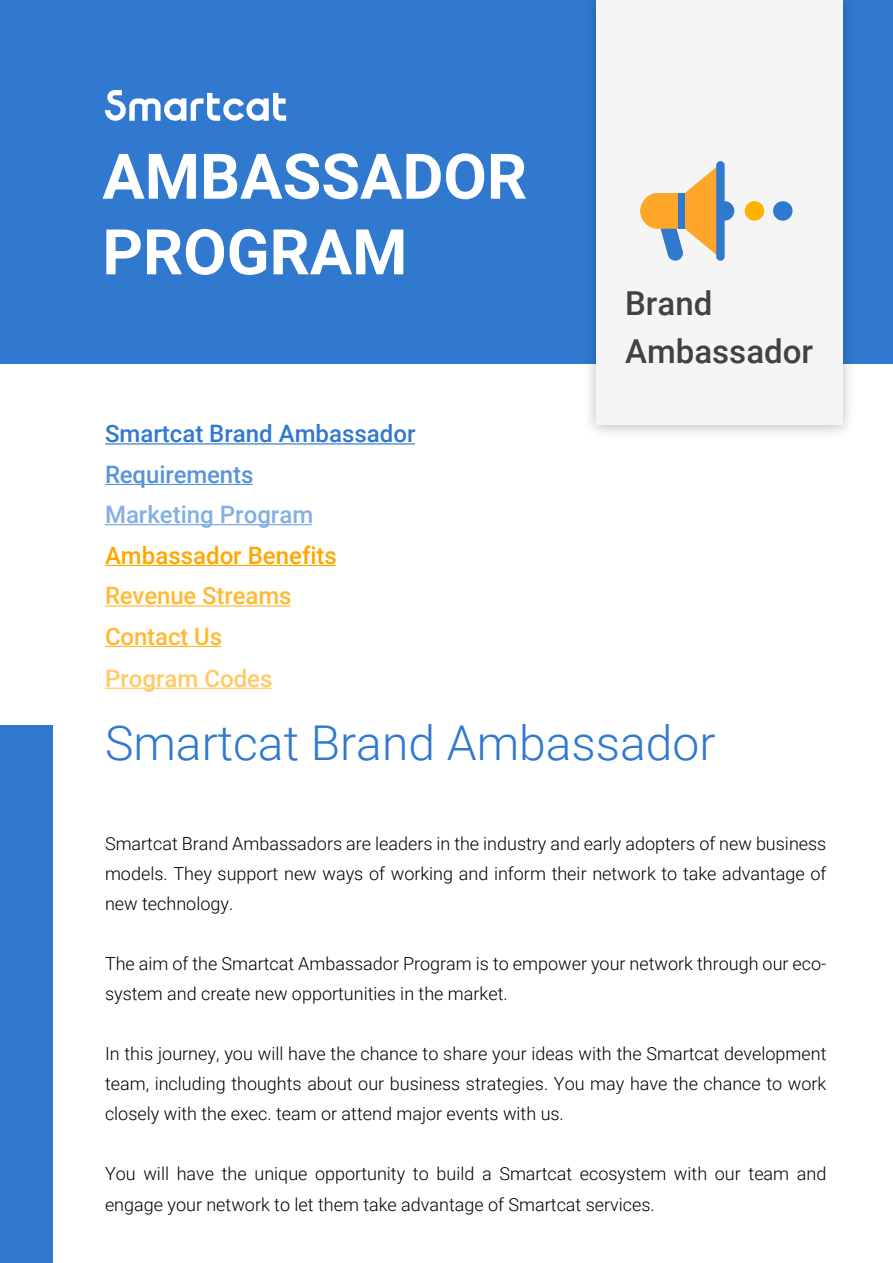
<style>
.page{position:relative;width:893px;height:1263px;background:#fff}
.page>*{position:absolute;margin:0;border:0;box-sizing:border-box;transform-origin:0 0}
.t1{font:700 63px/75.6px "Roboto";color:#fff}
.t2{font:300 48px "Roboto";color:#3179cf}
.t3{font:500 33px/48px "Roboto";color:#424242}
.t4{font:500 24px "Roboto";color:#3179cf}
.t5{font:500 24px/40.5px "Roboto";letter-spacing:-.005em;color:#ffb933}
.t6{font:500 24px "Roboto";color:#ffa700}
.t7{font:500 24px "Roboto";color:#83afe2}
.t8{font:500 24px "Roboto";letter-spacing:-.005em;color:#5a94d9}
.t9{font:500 24px "Roboto";color:#ffca66}
.t10{font:300 18px/30px "Roboto";color:#000;text-align:justify}
</style>
<div class="page">
<div style="left:0;top:0;width:893px;height:363px;background:#3179cf"></div>
<svg style="left:105px;top:90px;width:181px;height:31px"></svg>
<img style="left:578px;top:0;width:283px;height:433px">
<div style="left:596px;top:0;width:246px;height:424px;background:#f5f5f5"></div>
<div style="left:715px;top:201px;width:19px;height:20px;background:#3179cf;border-radius:50%"></div>
<div style="left:745px;top:201px;width:19px;height:20px;background:#ffb300;border-radius:50%"></div>
<div style="left:773px;top:201px;width:19px;height:20px;background:#3179cf;border-radius:50%"></div>
<svg style="left:640px;top:167px;width:76px;height:94px"></svg>
<div style="left:678px;top:193px;width:7px;height:36px;background:#3179cf"></div>
<div style="left:716px;top:161px;width:9px;height:100px;background:#3179cf;border-radius:4px"></div>
<div style="left:0;top:726px;width:52px;height:537px;background:#3179cf"></div>
<hr style="left:105px;top:443px;width:310px;height:1px;background:#3179cf">
<hr style="left:105px;top:484px;width:148px;height:1px;background:#5a94d9">
<hr style="left:105px;top:524px;width:207px;height:1px;background:#83afe2">
<hr style="left:105px;top:565px;width:231px;height:1px;background:#ffa700">
<hr style="left:105px;top:605px;width:185px;height:1px;background:#ffb933">
<hr style="left:105px;top:646px;width:116px;height:1px;background:#ffb933">
<hr style="left:105px;top:688px;width:167px;height:1px;background:#ffca66">
<h1 class="t1" style="left:102px;top:136px;width:426px">AMBASSADOR<br>PROGRAM</h1>
<h3 class="t4" style="left:105px;top:417px;width:312px">Smartcat Brand Ambassador</h3>
<h3 class="t8" style="left:105px;top:457px;width:150px">Requirements</h3>
<h3 class="t7" style="left:105px;top:498px;width:210px">Marketing Program</h3>
<h3 class="t6" style="left:105px;top:538px;width:233px">Ambassador Benefits</h3>
<h3 class="t5" style="left:105px;top:574px;width:188px">Revenue Streams<br>Contact Us</h3>
<h3 class="t9" style="left:105px;top:661px;width:169px">Program Codes</h3>
<h3 class="t3" style="left:625px;top:278px;width:190px">Brand<br>Ambassador</h3>
<h2 class="t2" style="left:105px;top:709px;width:612px">Smartcat Brand Ambassador</h2>
<p class="t10" style="left:105px;top:828px;width:723px">Smartcat Brand Ambassadors are leaders in the industry and early adopters of new business models. They support new ways of working and inform their network to take advantage of new technology.</p>
<p class="t10" style="left:105px;top:948px;width:723px">The aim of the Smartcat Ambassador Program is to empower your network through our eco&shy;system and create new opportunities in the market.</p>
<p class="t10" style="left:105px;top:1038px;width:723px">In this journey, you will have the chance to share your ideas with the Smartcat development team, including thoughts about our business strategies. You may have the chance to work closely with the exec. team or attend major events with us.</p>
<p class="t10" style="left:105px;top:1158px;width:723px">You will have the unique opportunity to build a Smartcat ecosystem with our team and engage your network to let them take advantage of Smartcat services.</p>
</div>
